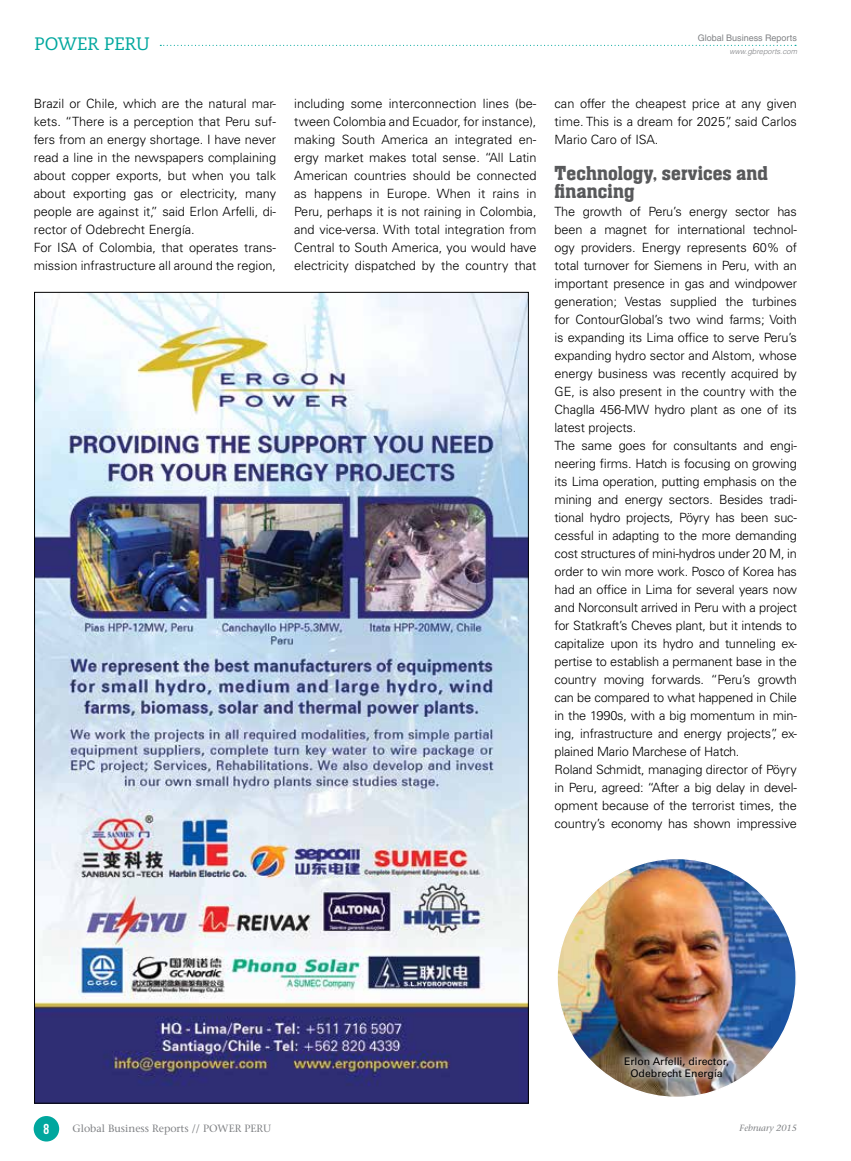
<style>
.page{position:relative;width:851px;height:1161px;background:#fff}
.page>*{position:absolute;margin:0;border:0;box-sizing:border-box;transform-origin:0 0}
.t1{font:21px/18px "Aachen Medium Plain";letter-spacing:.005em;color:#58595b}
.t2{font:18px "Caecilia LT Std";color:#00a79e}
.t3{font:14.4px "Bebas Neue";color:#fff}
.t4{font:300 12.75px/18px "Univers LT Std";letter-spacing:-.01em;color:#000}
.t5{font:10.5px/12px "Univers LT Std";color:#000;text-align:center}
.t6{font:500 10.5px "Stone Serif Std";color:#808285}
.t7{font:9px "Helvetica LT Std";color:#808285}
.t8{font:italic 500 9px "Stone Serif Std";color:#808285}
.t9{font:italic 300 7.5px "Helvetica LT Std";color:#808285}
</style>
<div class="page">
<div style="left:34px;top:1116px;width:25px;height:25px;background:#00a79e;border-radius:50%"></div>
<svg style="left:160px;top:45px;width:635px;height:1px"></svg>
<img style="left:36px;top:294px;width:490px;height:807px">
<img style="left:557px;top:858px;width:239px;height:239px;border-radius:119px">
<div style="left:614px;top:1047px;width:123px;height:41px;background:#fff;opacity:.75"></div>
<h2 class="t2" style="left:34px;top:34px;width:117px">POWER PERU</h2>
<p class="t7" style="left:697px;top:33px;width:101px">Global Business Reports</p>
<p class="t9" style="left:729px;top:46px;width:69px">www.gbreports.com</p>
<p class="t4" style="left:34px;top:94px;width:244px">Brazil or Chile, which are the natural mar&shy;kets. “There is a perception that Peru suf&shy;fers from an energy shortage. I have never read a line in the newspapers complaining about copper exports, but when you talk about exporting gas or electricity, many people are against it,” said Erlon Arfelli, di&shy;rector of Odebrecht Energía.<br>For ISA of Colombia, that operates trans&shy;mission infrastructure all around the region,</p>
<p class="t4" style="left:554px;top:95px;width:244px;text-align:justify">can offer the cheapest price at any given time. This is a dream for 2025”, said Carlos Mario Caro of ISA.</p>
<p class="t4" style="left:294px;top:94px;width:244px;text-align:justify">including some interconnection lines (be&shy;tween Colombia and Ecuador, for instance), making South America an integrated en&shy;ergy market makes total sense. “All Latin American countries should be connected as happens in Europe. When it rains in Peru, perhaps it is not raining in Colombia, and vice-versa. With total integration from Central to South America, you would have electricity dispatched by the country that</p>
<h1 class="t1" style="left:554px;top:164px;width:215px">Technology, services and financing</h1>
<p class="t4" style="left:554px;top:202px;width:244px">The growth of Peru’s energy sector has been a magnet for international technol&shy;ogy providers. Energy represents 60% of total turnover for Siemens in Peru, with an important presence in gas and windpower generation; Vestas supplied the turbines for ContourGlobal’s two wind farms; Voith is expanding its Lima office to serve Peru’s expanding hydro sector and Alstom, whose energy business was recently acquired by GE, is also present in the country with the Chaglla 456-MW hydro plant as one of its latest projects.<br>The same goes for consultants and engi&shy;neering firms. Hatch is focusing on growing its Lima operation, putting emphasis on the mining and energy sectors. Besides tradi&shy;tional hydro projects, Pöyry has been suc&shy;cessful in adapting to the more demanding cost structures of mini-hydros under 20 M, in order to win more work. Posco of Korea has had an office in Lima for several years now and Norconsult arrived in Peru with a project for Statkraft’s Cheves plant, but it intends to capitalize upon its hydro and tunneling ex&shy;pertise to establish a permanent base in the country moving forwards. “Peru’s growth can be compared to what happened in Chile in the 1990s, with a big momentum in min&shy;ing, infrastructure and energy projects”, ex&shy;plained Mario Marchese of Hatch.<br>Roland Schmidt, managing director of Pöyry in Peru, agreed: “After a big delay in devel&shy;opment because of the terrorist times, the country’s economy has shown impressive</p>
<p class="t5" style="left:624px;top:1055px;width:107px">Erlon Arfelli, director,<br>Odebrecht Energía</p>
<p class="t3" style="left:44px;top:1121px;width:7px">8</p>
<p class="t6" style="left:72px;top:1122px;width:200px">Global Business Reports // POWER PERU</p>
<p class="t8" style="left:739px;top:1123px;width:59px">February 2015</p>
</div>
